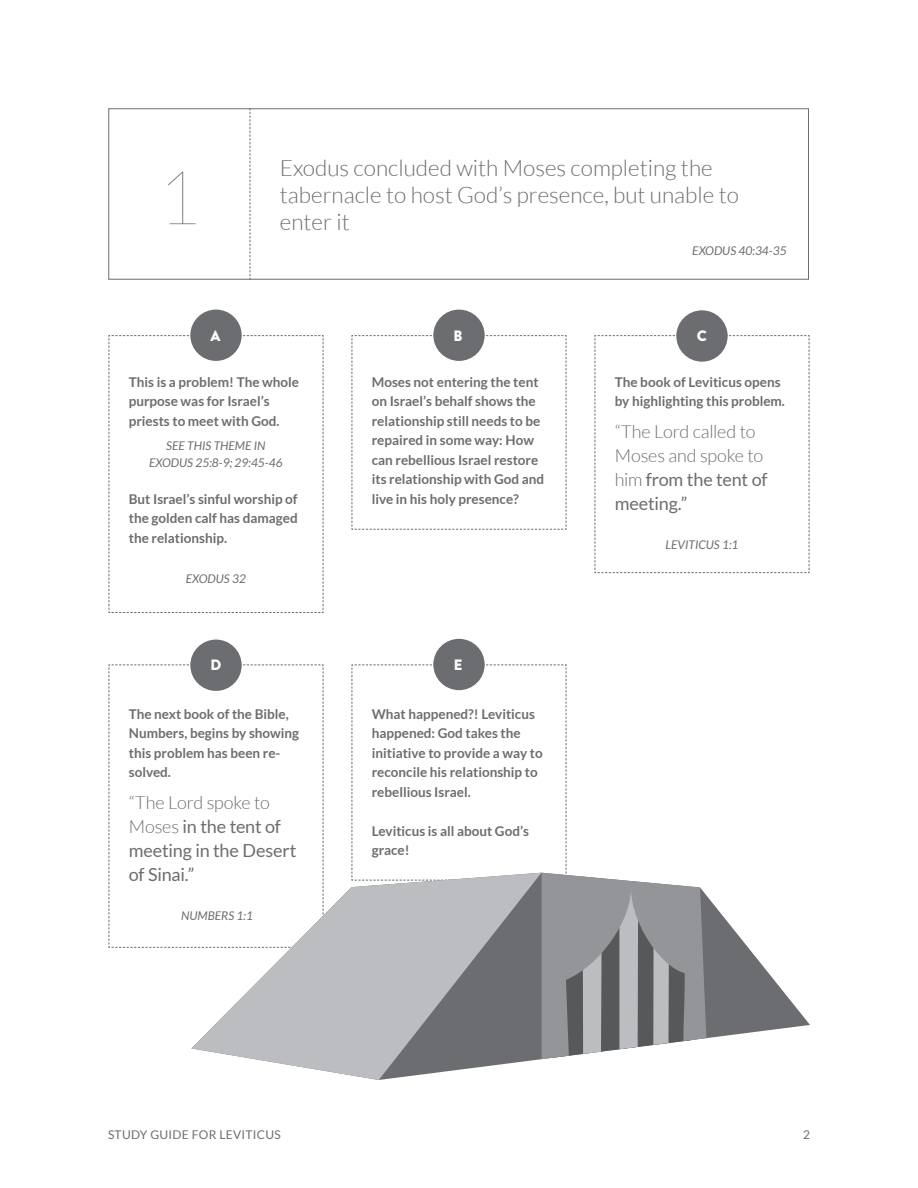
<style>
.page{position:relative;width:918px;height:1188px;background:#fff}
.page>*{position:absolute;margin:0;border:0;box-sizing:border-box;transform-origin:0 0}
.t1{font:100 75px "Lato";color:#6c6d70}
.t2{font:300 22.5px/27px "Lato";color:#6c6d70}
.t3{font:18px/24px "Lato";letter-spacing:-.01em;color:#6c6d70}
.t4{font:300 18px/24px "Lato";letter-spacing:-.01em;color:#6c6d70}
.t5{font:15px "Brandon Printed One";color:#fff}
.t6{font:700 13.5px/19.5px "Lato";color:#6c6d70}
.t7{font:italic 12px/16.5px "Lato";color:#6c6d70;text-align:center}
.t8{font:12px "Lato";letter-spacing:.025em;color:#6c6d70}
.s1{font-weight:300}
.s2{font-weight:400}
</style>
<div class="page">
<svg style="left:351px;top:335px;width:216px;height:195px"></svg>
<svg style="left:594px;top:335px;width:216px;height:238px"></svg>
<svg style="left:108px;top:335px;width:216px;height:278px"></svg>
<svg style="left:108px;top:664px;width:216px;height:284px"></svg>
<div style="left:108px;top:108px;width:701px;height:172px;border:1px solid #6c6d70"></div>
<svg style="left:250px;top:108px;width:1px;height:172px"></svg>
<div style="left:190px;top:310px;width:52px;height:51px;background:#6c6d70;border-radius:50%"></div>
<div style="left:433px;top:310px;width:52px;height:51px;background:#6c6d70;border-radius:50%"></div>
<div style="left:190px;top:640px;width:52px;height:51px;background:#6c6d70;border-radius:50%"></div>
<div style="left:433px;top:639px;width:52px;height:51px;background:#6c6d70;border-radius:50%"></div>
<div style="left:676px;top:310px;width:52px;height:52px;background:#6c6d70;border-radius:50%"></div>
<svg style="left:541px;top:895px;width:269px;height:165px"></svg>
<svg style="left:352px;top:664px;width:354px;height:395px"></svg>
<svg style="left:191px;top:873px;width:350px;height:207px;fill:#bcbdc0"></svg>
<h1 class="t1" style="left:157px;top:150px;width:45px">1</h1>
<h2 class="t2" style="left:280px;top:154px;width:461px">Exodus concluded with Moses completing the tabernacle to host God’s presence, but unable to</h2>
<h2 class="t2" style="left:280px;top:208px;width:71px">enter it</h2>
<p class="t7" style="left:692px;top:242px;width:96px">EXODUS 40:34-35</p>
<p class="t5" style="left:210px;top:324px;width:12px">A</p>
<p class="t5" style="left:453px;top:324px;width:11px">B</p>
<p class="t5" style="left:696px;top:325px;width:12px">C</p>
<p class="t6" style="left:129px;top:372px;width:172px">This is a problem! The whole purpose was for Israel’s priests to meet with God.</p>
<p class="t7" style="left:149px;top:437px;width:135px">SEE THIS THEME IN<br>EXODUS 25:8-9; 29:45-46</p>
<p class="t6" style="left:129px;top:489px;width:170px;text-align:justify">But Israel’s sinful worship of the golden calf has damaged the relationship.</p>
<p class="t7" style="left:186px;top:570px;width:62px">EXODUS 32</p>
<p class="t6" style="left:372px;top:372px;width:174px">Moses not entering the tent on Israel’s behalf shows the relationship still needs to be repaired in some way: How can rebellious Israel restore its relationship with God and live in his holy presence?</p>
<p class="t5" style="left:210px;top:654px;width:13px">D</p>
<p class="t5" style="left:453px;top:654px;width:11px">E</p>
<p class="t6" style="left:129px;top:704px;width:172px">The next book of the Bible,<br>Numbers, begins by showing this problem has been re&shy;solved.</p>
<h3 class="t3" style="left:129px;top:790px;width:169px"><span class="s1">“The Lord spoke to<br>Moses</span> in the tent of meeting in the Desert of Sinai.”</h3>
<p class="t7" style="left:181px;top:907px;width:73px">NUMBERS 1:1</p>
<p class="t6" style="left:372px;top:704px;width:172px">What happened?! Leviticus happened: God takes the initiative to provide a way to reconcile his relationship to rebellious Israel.</p>
<p class="t6" style="left:372px;top:821px;width:159px">Leviticus is all about God’s grace!</p>
<p class="t6" style="left:615px;top:372px;width:172px">The book of Leviticus opens by highlighting this problem.</p>
<h3 class="t4" style="left:615px;top:419px;width:154px">“The Lord called to<br>Moses and spoke to him <span class="s2">from the tent of meeting.”</span></h3>
<p class="t7" style="left:665px;top:537px;width:75px">LEVITICUS 1:1</p>
<p class="t8" style="left:108px;top:1127px;width:174px">STUDY GUIDE FOR LEVITICUS</p>
<p class="t8" style="left:803px;top:1127px;width:8px">2</p>
</div>
